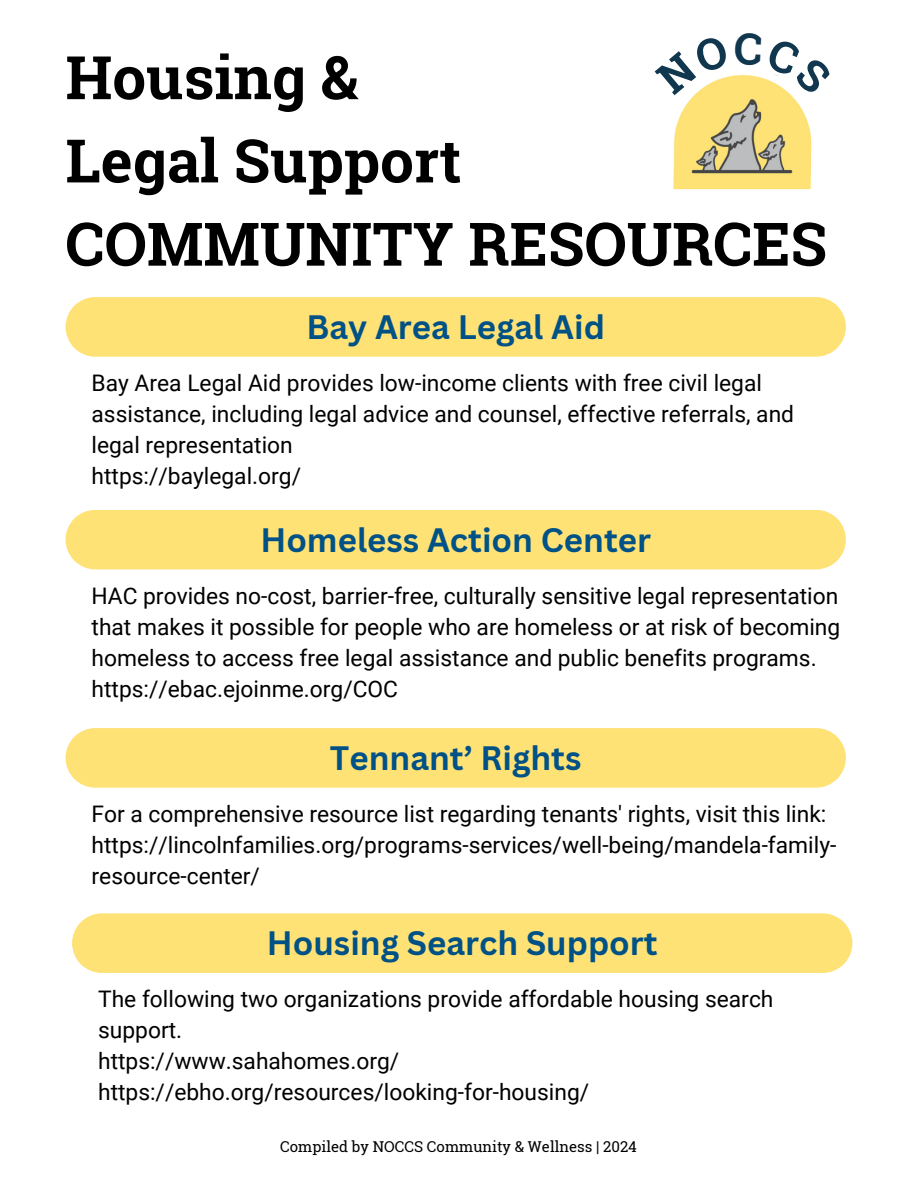
<style>
.page{position:relative;width:918px;height:1188px;background:#fff}
.page>*{position:absolute;margin:0;border:0;box-sizing:border-box;transform-origin:0 0}
.t1{font:700 60px/83.2px "Roboto Slab";color:#000}
.t2{font:700 33px "Canva Sans";color:#005186}
.t3{font:22.8px/30.9px "Roboto";color:#000}
.t4{font:15px "Roboto Slab";color:#000}
</style>
<div class="page">
<div style="left:66px;top:297px;width:780px;height:60px;background:#fee275"></div>
<img style="left:673px;top:95px;width:139px;height:95px">
<div style="left:66px;top:510px;width:780px;height:59px;background:#fee275"></div>
<div style="left:66px;top:728px;width:780px;height:60px;background:#fee275"></div>
<div style="left:72px;top:913px;width:780px;height:60px;background:#fee275"></div>
<svg style="left:694px;top:74px;width:97px;height:21px"></svg>
<h1 class="t1" style="left:66px;top:34px;width:763px">Housing &amp;<br>Legal Support<br>COMMUNITY RESOURCES</h1>
<h4 class="t2" style="left:306px;top:304px;width:300px">Bay Area Legal Aid</h4>
<h3 class="t3" style="left:92px;top:368px;width:704px">Bay Area Legal Aid provides low-income clients with free civil legal assistance, including legal advice and counsel, effective referrals, and legal representation<br>https://baylegal.org/</h3>
<h4 class="t2" style="left:260px;top:516px;width:392px">Homeless Action Center</h4>
<h3 class="t3" style="left:92px;top:581px;width:750px">HAC provides no-cost, barrier-free, culturally sensitive legal representation that makes it possible for people who are homeless or at risk of becoming homeless to access free legal assistance and public benefits programs. https://ebac.ejoinme.org/COC</h3>
<h4 class="t2" style="left:330px;top:735px;width:253px">Tennant’ Rights</h4>
<p class="t3" style="left:92px;top:799px;width:746px">For a comprehensive resource list regarding tenants' rights, visit this link: https://lincolnfamilies.org/programs-services/well-being/mandela-family&shy;resource-center/</p>
<h2 class="t2" style="left:267px;top:920px;width:392px">Housing Search Support</h2>
<p class="t3" style="left:98px;top:984px;width:677px">The following two organizations provide affordable housing search support.<br>https://www.sahahomes.org/ https://ebho.org/resources/looking-for-housing/</p>
<p class="t4" style="left:280px;top:1136px;width:358px">Compiled by NOCCS Community &amp; Wellness | 2024</p>
</div>
